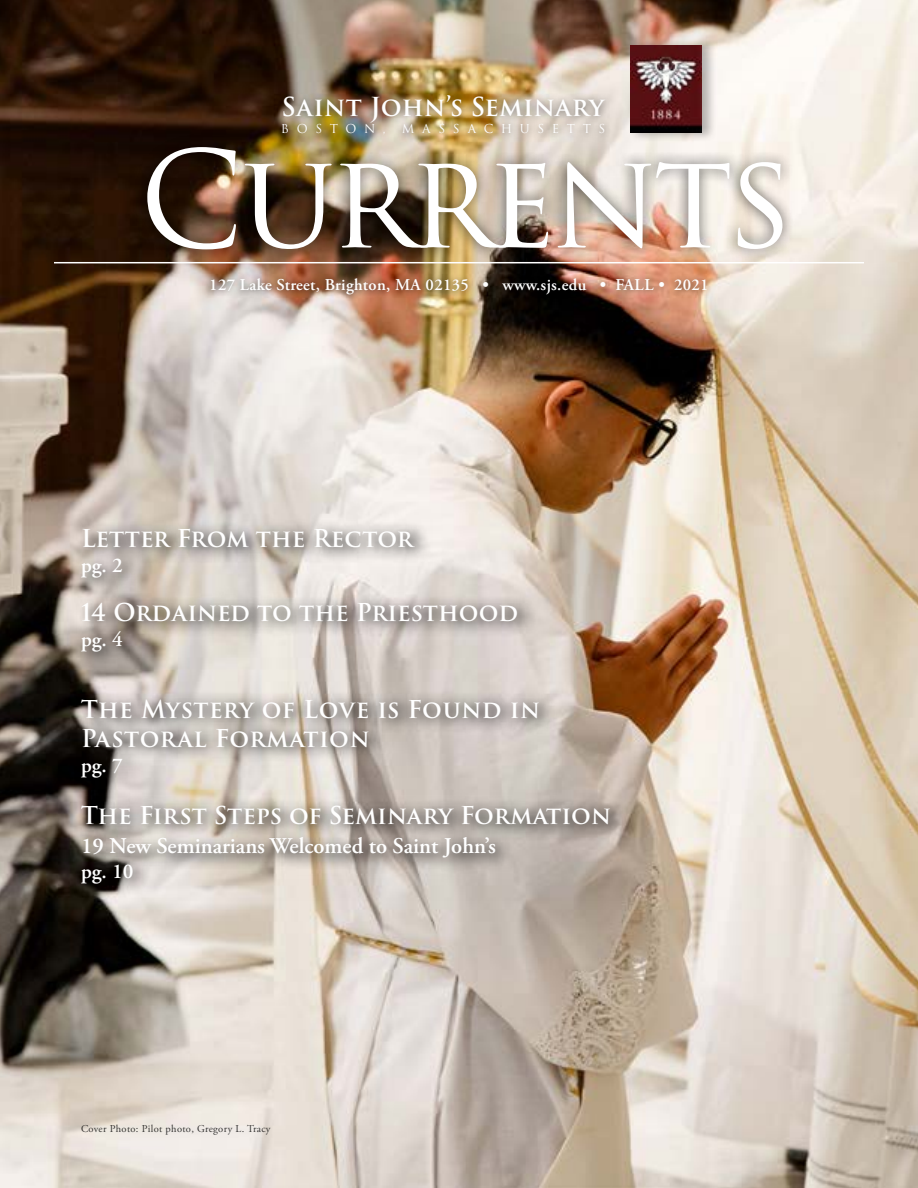
<style>
.page{position:relative;width:918px;height:1188px;background:#fff}
.page>*{position:absolute;margin:0;border:0;box-sizing:border-box;transform-origin:0 0}
.t1{font:130.5px "Trajan Pro 3";letter-spacing:-.05em;color:#fff}
.t2{font:600 25.5px "Trajan Pro 3";letter-spacing:.01em;color:#fff}
.t3{font:600 24px/28.5px "Trajan Pro 3";letter-spacing:.005em;color:#fff}
.t4{font:600 22.5px "Adobe Garamond Pro";letter-spacing:-.01em;color:#fff}
.t5{font:600 21px "Adobe Garamond Pro";color:#fff}
.t6{font:600 16.5px "Adobe Garamond Pro";letter-spacing:.02em;color:#fff}
.t7{font:12px "Trajan Pro 3";letter-spacing:.63em;color:#fff}
.t8{font:10.5px "Adobe Garamond Pro";letter-spacing:.03em;color:#000}
</style>
<div class="page">
<img style="left:0;top:0;width:918px;height:1188px">
<div style="left:629px;top:38px;width:87px;height:104px;background:#000;opacity:.28"></div>
<img style="left:631px;top:45px;width:71px;height:88px">
<div style="left:204px;top:273px;width:508px;height:28px;background:#000;opacity:.56"></div>
<div style="left:274px;top:88px;width:339px;height:55px;background:#000;opacity:.52"></div>
<div style="left:133px;top:134px;width:663px;height:128px;background:#000;opacity:.63"></div>
<hr style="left:54px;top:262px;width:810px;height:1px;background:#fff">
<svg style="left:74px;top:519px;width:359px;height:74px;background:#cec7c1"></svg>
<svg style="left:74px;top:690px;width:483px;height:105px;background:#bab3ad"></svg>
<svg style="left:74px;top:796px;width:554px;height:105px;background:#b4aba3"></svg>
<svg style="left:74px;top:593px;width:462px;height:76px;background:#c5bdb6"></svg>
<p class="t2" style="left:282px;top:88px;width:324px">Saint John’s Seminary</p>
<p class="t7" style="left:281px;top:121px;width:106px">BOSTON,</p>
<p class="t7" style="left:402px;top:121px;width:205px">MASSACHUSETTS</p>
<h1 class="t1" style="left:139px;top:111px;width:655px">Currents</h1>
<p class="t6" style="left:209px;top:275px;width:501px">127 Lake Street, Brighton, MA 02135 • www.sjs.edu • FALL • 2021</p>
<p class="t3" style="left:81px;top:525px;width:334px">Letter From the Rector</p>
<p class="t5" style="left:81px;top:554px;width:43px">pg. 2</p>
<p class="t3" style="left:81px;top:599px;width:439px">14 Ordained to the Priesthood</p>
<p class="t5" style="left:81px;top:627px;width:43px">pg. 4</p>
<p class="t3" style="left:81px;top:696px;width:461px">The Mystery of Love is Found in<br>Pastoral Formation</p>
<p class="t5" style="left:81px;top:753px;width:43px">pg. 7</p>
<p class="t3" style="left:81px;top:801px;width:532px">The First Steps of Seminary Formation</p>
<p class="t4" style="left:81px;top:832px;width:416px">19 New Seminarians Welcomed to Saint John’s</p>
<p class="t5" style="left:81px;top:859px;width:54px">pg. 10</p>
<p class="t8" style="left:81px;top:1122px;width:191px">Cover Photo: Pilot photo, Gregory L. Tracy</p>
</div>
